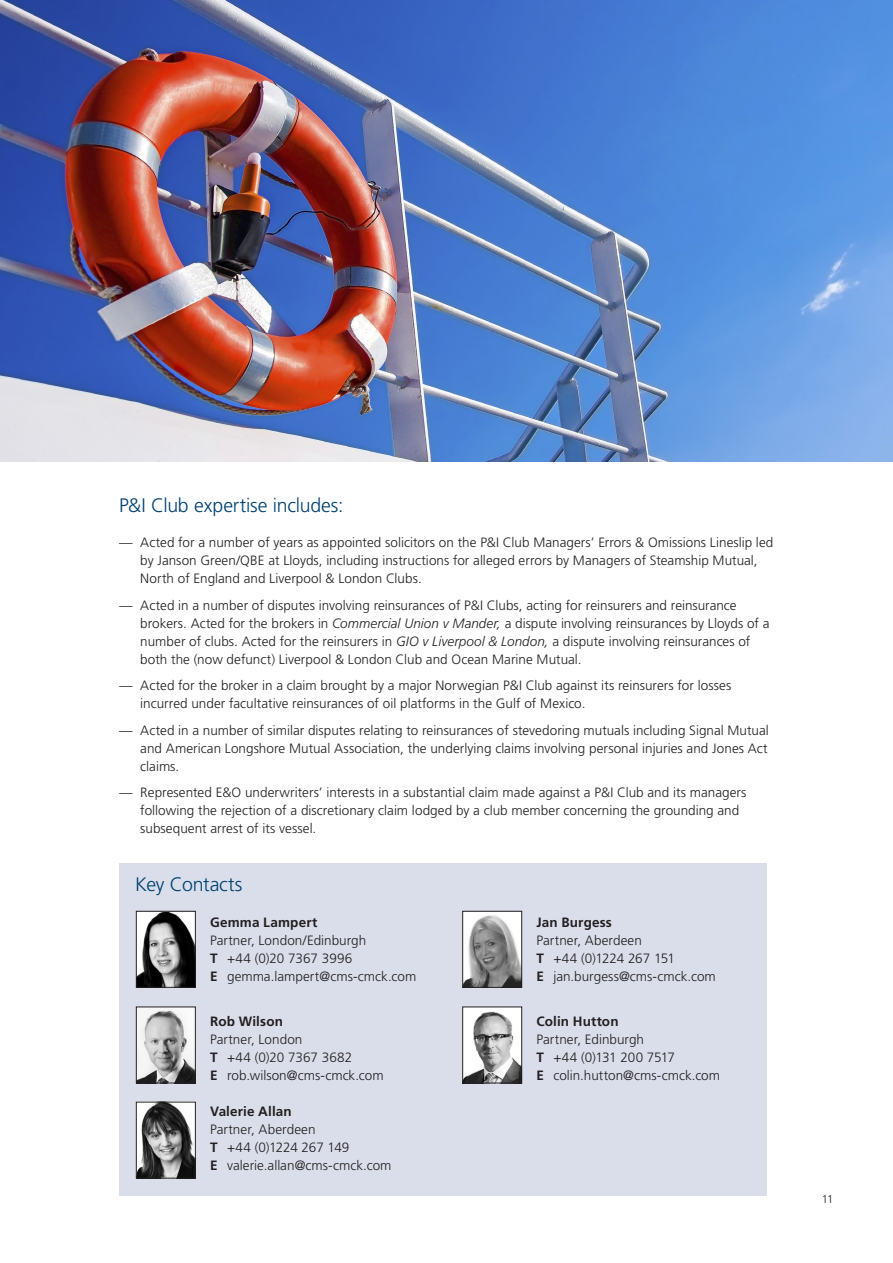
<style>
.page{position:relative;width:893px;height:1263px;background:#fff}
.page>*{position:absolute;margin:0;border:0;box-sizing:border-box;transform-origin:0 0}
.t1{font:300 19.5px "Frutiger LT Pro";letter-spacing:-.01em;color:#004072}
.t2{font:300 13.5px/18px "Frutiger LT Pro";color:#231f20}
.t3{font:700 13.5px "Frutiger LT Pro";letter-spacing:.01em;color:#231f20}
.t4{font:300 11.25px "Frutiger LT Pro";color:#231f20}
.s1{font-style:italic}
.s2{font-weight:700}
</style>
<div class="page">
<div style="left:119px;top:863px;width:648px;height:333px;background:#d9deea"></div>
<img style="left:138px;top:913px;width:56px;height:72px">
<div style="left:136px;top:911px;width:60px;height:76px;border:1px solid #231f20"></div>
<img style="left:464px;top:913px;width:56px;height:72px">
<div style="left:462px;top:911px;width:60px;height:76px;border:1px solid #231f20"></div>
<img style="left:138px;top:1009px;width:56px;height:72px">
<div style="left:136px;top:1007px;width:60px;height:76px;border:1px solid #231f20"></div>
<img style="left:464px;top:1009px;width:56px;height:72px">
<div style="left:462px;top:1007px;width:60px;height:76px;border:1px solid #231f20"></div>
<img style="left:0;top:0;width:893px;height:461px">
<img style="left:138px;top:1104px;width:56px;height:72px">
<div style="left:136px;top:1102px;width:60px;height:76px;border:1px solid #231f20"></div>
<h1 class="t1" style="left:119px;top:494px;width:226px">P&amp;I Club expertise includes:</h1>
<p class="t2" style="left:140px;top:534px;width:635px;text-indent:-21px">— Acted for a number of years as appointed solicitors on the P&amp;I Club Managers’ Errors &amp; Omissions Lineslip led by Janson Green/QBE at Lloyds, including instructions for alleged errors by Managers of Steamship Mutual,<br>North of England and Liverpool &amp; London Clubs.</p>
<p class="t2" style="left:140px;top:596px;width:631px;text-indent:-21px">— Acted in a number of disputes involving reinsurances of P&amp;I Clubs, acting for reinsurers and reinsurance brokers. Acted for the brokers in <span class="s1">Commercial Union v Mander,</span> a dispute involving reinsurances by Lloyds of a number of clubs. Acted for the reinsurers in <span class="s1">GIO v Liverpool &amp; London,</span> a dispute involving reinsurances of both the (now defunct) Liverpool &amp; London Club and Ocean Marine Mutual.</p>
<p class="t2" style="left:140px;top:677px;width:592px;text-indent:-21px">— Acted for the broker in a claim brought by a major Norwegian P&amp;I Club against its reinsurers for losses incurred under facultative reinsurances of oil platforms in the Gulf of Mexico.</p>
<p class="t2" style="left:140px;top:721px;width:630px;text-align:justify;text-indent:-21px">— Acted in a number of similar disputes relating to reinsurances of stevedoring mutuals including Signal Mutual and American Longshore Mutual Association, the underlying claims involving personal injuries and Jones Act claims.</p>
<p class="t2" style="left:140px;top:784px;width:608px;text-indent:-21px">— Represented E&amp;O underwriters’ interests in a substantial claim made against a P&amp;I Club and its managers following the rejection of a discretionary claim lodged by a club member concerning the grounding and subsequent arrest of its vessel.</p>
<h1 class="t1" style="left:135px;top:872px;width:109px">Key Contacts</h1>
<p class="t3" style="left:210px;top:914px;width:109px">Gemma Lampert</p>
<p class="t2" style="left:210px;top:931px;width:208px">Partner, London/Edinburgh<br><span class="s2">T</span> +44 (0)20 7367 3996<br><span class="s2">E</span> gemma.lampert@cms-cmck.com</p>
<p class="t3" style="left:210px;top:1013px;width:74px">Rob Wilson</p>
<p class="t2" style="left:210px;top:1030px;width:175px">Partner, London<br><span class="s2">T</span> +44 (0)20 7367 3682<br><span class="s2">E</span> rob.wilson@cms-cmck.com</p>
<p class="t3" style="left:210px;top:1103px;width:83px">Valerie Allan</p>
<p class="t2" style="left:210px;top:1120px;width:183px">Partner, Aberdeen<br><span class="s2">T</span> +44 (0)1224 267 149<br><span class="s2">E</span> valerie.allan@cms-cmck.com</p>
<p class="t3" style="left:536px;top:914px;width:77px">Jan Burgess</p>
<p class="t2" style="left:536px;top:931px;width:181px">Partner, Aberdeen<br><span class="s2">T</span> +44 (0)1224 267 151<br><span class="s2">E</span> jan.burgess@cms-cmck.com</p>
<p class="t3" style="left:536px;top:1013px;width:84px">Colin Hutton</p>
<p class="t2" style="left:536px;top:1030px;width:185px">Partner, Edinburgh<br><span class="s2">T</span> +44 (0)131 200 7517<br><span class="s2">E</span> colin.hutton@cms-cmck.com</p>
<p class="t4" style="left:822px;top:1193px;width:13px">11</p>
</div>
